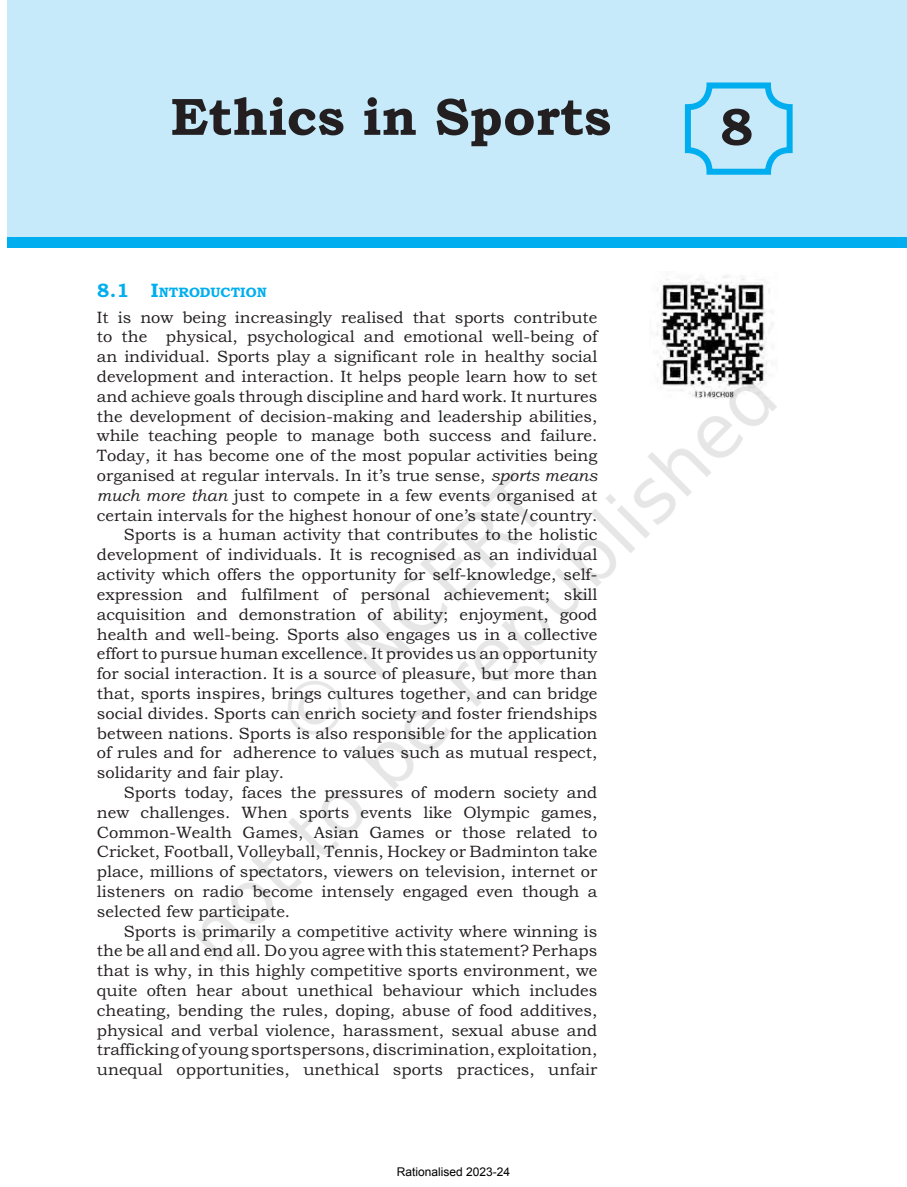
<style>
.page{position:relative;width:907px;height:1187px;background:#fff}
.page>*{position:absolute;margin:0;border:0;box-sizing:border-box;transform-origin:0 0}
.t1{font:700 52.5px "Bookman Old Style";color:#231f20}
.t2{font:16.5px "Bookman Old Style";color:#231f20}
.t3{font:700 13.65px "Bookman Old Style";color:#00aeef}
.t4{font:12px "Arial";color:#000}
.s1{font-size:19.5px}
.s2{font-style:italic}
</style>
<div class="page">
<img style="left:7px;top:0;width:899px;height:292px">
<img style="left:193px;top:292px;width:584px;height:670px">
<h1 class="t1" style="left:170px;top:85px;width:442px">Ethics in Sports</h1>
<h1 class="t1" style="left:719px;top:96px;width:36px">8</h1>
<p class="t3" style="left:97px;top:285px;width:171px"><span class="s1">8.1 I</span>NTRODUCTION</p>
<p class="t2" style="left:97px;top:308px;width:502px">It is now being increasingly realised that sports contribute</p>
<p class="t2" style="left:97px;top:328px;width:502px">to the physical, psychological and emotional well-being of</p>
<p class="t2" style="left:97px;top:347px;width:502px">an individual. Sports play a significant role in healthy social</p>
<p class="t2" style="left:97px;top:367px;width:502px">development and interaction. It helps people learn how to set</p>
<p class="t2" style="left:97px;top:387px;width:502px">and achieve goals through discipline and hard work. It nurtures</p>
<p class="t2" style="left:97px;top:407px;width:502px">the development of decision-making and leadership abilities,</p>
<p class="t2" style="left:97px;top:427px;width:502px">while teaching people to manage both success and failure.</p>
<p class="t2" style="left:97px;top:446px;width:502px">Today, it has become one of the most popular activities being</p>
<p class="t2" style="left:97px;top:466px;width:502px">organised at regular intervals. In it’s true sense, <span class="s2">sports means</span></p>
<p class="t2" style="left:97px;top:486px;width:502px"><span class="s2">much more than</span> just to compete in a few events organised at</p>
<p class="t2" style="left:97px;top:506px;width:502px">certain intervals for the highest honour of one’s state/country.</p>
<p class="t2" style="left:124px;top:526px;width:475px">Sports is a human activity that contributes to the holistic</p>
<p class="t2" style="left:97px;top:545px;width:502px">development of individuals. It is recognised as an individual</p>
<p class="t2" style="left:97px;top:565px;width:502px">activity which offers the opportunity for self-knowledge, self-</p>
<p class="t2" style="left:97px;top:585px;width:502px">expression and fulfilment of personal achievement; skill</p>
<p class="t2" style="left:97px;top:605px;width:502px">acquisition and demonstration of ability; enjoyment, good</p>
<p class="t2" style="left:97px;top:625px;width:502px">health and well-being. Sports also engages us in a collective</p>
<p class="t2" style="left:97px;top:644px;width:502px">effort to pursue human excellence. It provides us an opportunity</p>
<p class="t2" style="left:97px;top:664px;width:502px">for social interaction. It is a source of pleasure, but more than</p>
<p class="t2" style="left:97px;top:684px;width:502px">that, sports inspires, brings cultures together, and can bridge</p>
<p class="t2" style="left:97px;top:704px;width:502px">social divides. Sports can enrich society and foster friendships</p>
<p class="t2" style="left:97px;top:724px;width:502px">between nations. Sports is also responsible for the application</p>
<p class="t2" style="left:97px;top:743px;width:502px">of rules and for adherence to values such as mutual respect,</p>
<p class="t2" style="left:97px;top:763px;width:189px">solidarity and fair play.</p>
<p class="t2" style="left:124px;top:783px;width:475px">Sports today, faces the pressures of modern society and</p>
<p class="t2" style="left:97px;top:803px;width:502px">new challenges. When sports events like Olympic games,</p>
<p class="t2" style="left:97px;top:823px;width:502px">Common-Wealth Games, Asian Games or those related to</p>
<p class="t2" style="left:97px;top:842px;width:502px">Cricket, Football, Volleyball, Tennis, Hockey or Badminton take</p>
<p class="t2" style="left:97px;top:862px;width:502px">place, millions of spectators, viewers on television, internet or</p>
<p class="t2" style="left:97px;top:882px;width:502px">listeners on radio become intensely engaged even though a</p>
<p class="t2" style="left:97px;top:902px;width:195px">selected few participate.</p>
<p class="t2" style="left:124px;top:922px;width:475px">Sports is primarily a competitive activity where winning is</p>
<p class="t2" style="left:97px;top:941px;width:502px">the be all and end all. Do you agree with this statement? Perhaps</p>
<p class="t2" style="left:97px;top:961px;width:502px">that is why, in this highly competitive sports environment, we</p>
<p class="t2" style="left:97px;top:981px;width:502px">quite often hear about unethical behaviour which includes</p>
<p class="t2" style="left:97px;top:1001px;width:502px">cheating, bending the rules, doping, abuse of food additives,</p>
<p class="t2" style="left:97px;top:1021px;width:502px">physical and verbal violence, harassment, sexual abuse and</p>
<p class="t2" style="left:97px;top:1040px;width:502px">trafficking of young sportspersons, discrimination, exploitation,</p>
<p class="t2" style="left:97px;top:1060px;width:502px">unequal opportunities, unethical sports practices, unfair</p>
<p class="t4" style="left:397px;top:1163px;width:115px">Rationalised 2023-24</p>
</div>
